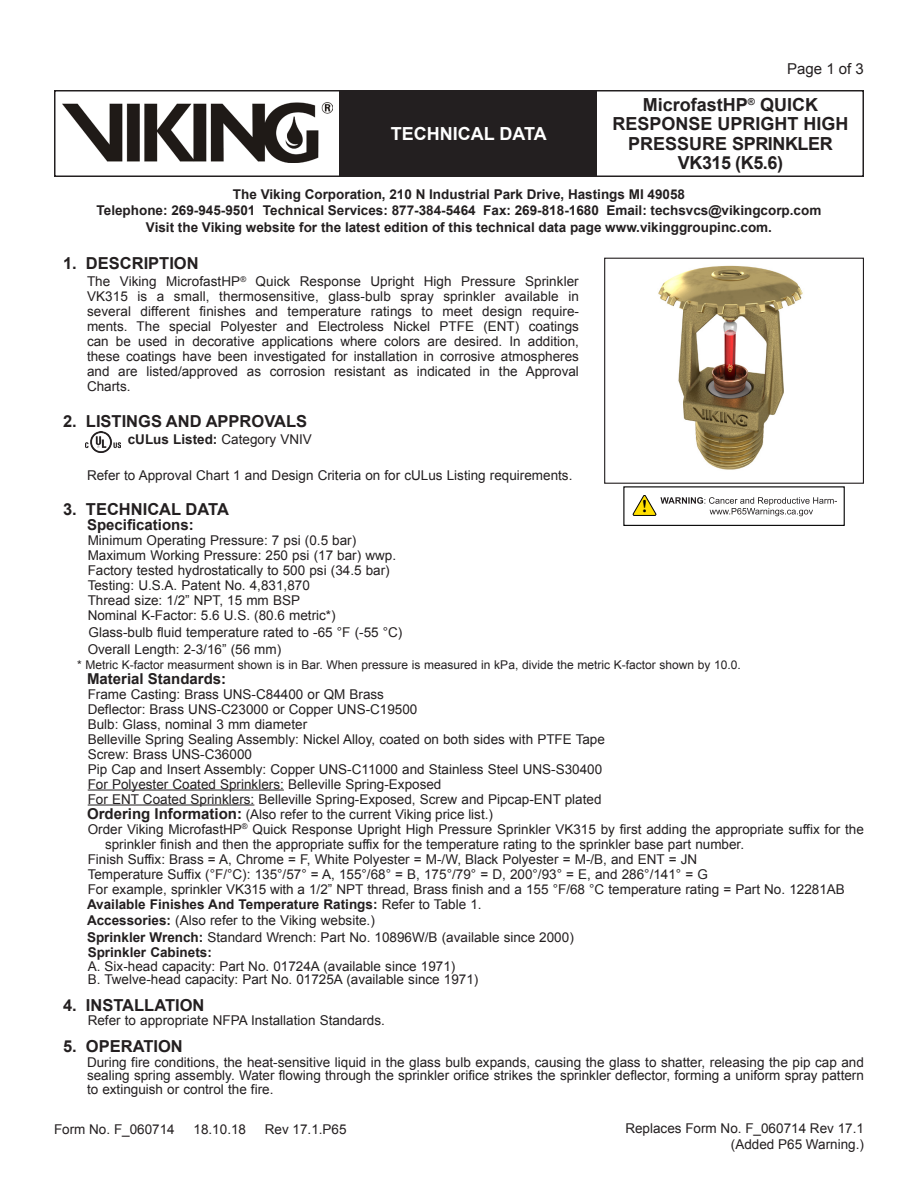
<style>
.page{position:relative;width:918px;height:1188px;background:#fff}
.page>*{position:absolute;margin:0;border:0;box-sizing:border-box;transform-origin:0 0}
.t1{font:700 18px/19.5px "Arial";color:#231f20;text-align:center}
.t2{font:700 18px "Arial";color:#fff}
.Heading{font:700 16.5px "Arial";color:#231f20}
.Heading_2{font:700 15px "Arial";color:#231f20}
.t3{font:15px "Arial";color:#231f20}
.Technical_Data{font:13.5px/15px "Arial";color:#231f20}
.Body_Text{font:13.5px/15px "Arial";color:#231f20;text-align:justify}
.Body_Text-2{font:700 13.5px/16.2px "Arial";color:#231f20;text-align:center}
.Heading_2-2{font:13.5px "Arial";color:#231f20}
.Right_Date{font:13.5px "Arial";color:#231f20}
.Asterisk_2{font:13.5px "Arial";color:#231f20}
.Approval_Text{font:700 13.5px "Arial";color:#231f20}
.Technical_Data-2{font:700 13.5px "Arial";color:#231f20}
.Technical_Data-3{font:12px "Arial";color:#231f20}
.s1{font-weight:400}
.s2{font-weight:700;font-size:15px}
.s3{font-weight:700}
</style>
<div class="page">
<div style="left:54px;top:90px;width:810px;height:87px;border:2px solid #231f20"></div>
<div style="left:340px;top:91px;width:257px;height:85px;background:#231f20"></div>
<img style="left:63px;top:102px;width:269px;height:60px">
<hr style="left:88px;top:790px;width:196px;height:1px;background:#231f20">
<hr style="left:88px;top:805px;width:166px;height:1px;background:#231f20">
<div style="left:604px;top:258px;width:260px;height:226px;border:1px solid #231f20"></div>
<img style="left:658px;top:265px;width:145px;height:205px">
<img style="left:86px;top:432px;width:34px;height:21px">
<svg style="left:632px;top:495px;width:205px;height:21px"></svg>
<h1 class="t2" style="left:391px;top:121px;width:157px">TECHNICAL DATA</h1>
<p class="t3" style="left:787px;top:59px;width:78px">Page 1 of 3</p>
<h1 class="t1" style="left:612px;top:95px;width:238px">MicrofastHP<sup>®</sup> QUICK<br>RESPONSE UPRIGHT HIGH<br>PRESSURE SPRINKLER<br>VK315 (K5.6)</h1>
<p class="Body_Text-2" style="left:97px;top:187px;width:726px">The Viking Corporation, 210 N Industrial Park Drive, Hastings MI 49058<br>Telephone: 269-945-9501 Technical Services: 877-384-5464 Fax: 269-818-1680 Email: techsvcs@vikingcorp.com<br>Visit the Viking website for the latest edition of this technical data page www.vikinggroupinc.com.</p>
<p class="Heading" style="left:63px;top:253px;width:137px">1. DESCRIPTION</p>
<p class="Body_Text" style="left:87px;top:274px;width:493px">The Viking MicrofastHP<sup>®</sup> Quick Response Upright High Pressure Sprinkler VK315 is a small, thermosensitive, glass-bulb spray sprinkler available in several different finishes and temperature ratings to meet design require&shy;ments. The special Polyester and Electroless Nickel PTFE (ENT) coatings can be used in decorative applications where colors are desired. In addition, these coatings have been investigated for installation in corrosive atmospheres and are listed/approved as corrosion resistant as indicated in the Approval Charts.</p>
<p class="Heading" style="left:63px;top:410px;width:246px">2. LISTINGS AND APPROVALS</p>
<p class="Approval_Text" style="left:128px;top:430px;width:186px">cULus Listed: <span class="s1">Category VNIV</span></p>
<p class="Body_Text" style="left:87px;top:468px;width:487px">Refer to Approval Chart 1 and Design Criteria on for cULus Listing requirements.</p>
<p class="Heading" style="left:63px;top:499px;width:167px">3. TECHNICAL DATA</p>
<p class="Heading_2" style="left:87px;top:515px;width:108px">Specifications:</p>
<p class="Technical_Data" style="left:88px;top:533px;width:270px">Minimum Operating Pressure: 7 psi (0.5 bar)</p>
<p class="Technical_Data" style="left:88px;top:548px;width:310px">Maximum Working Pressure: 250 psi (17 bar) wwp.</p>
<p class="Technical_Data" style="left:88px;top:563px;width:304px">Factory tested hydrostatically to 500 psi (34.5 bar)</p>
<p class="Technical_Data" style="left:88px;top:578px;width:224px">Testing: U.S.A. Patent No. 4,831,870</p>
<p class="Technical_Data" style="left:88px;top:593px;width:214px">Thread size: 1/2” NPT, 15 mm BSP</p>
<p class="Technical_Data" style="left:88px;top:608px;width:249px">Nominal K-Factor: 5.6 U.S. (80.6 metric*)</p>
<p class="Asterisk_2" style="left:89px;top:623px;width:315px">Glass-bulb fluid temperature rated to -65 °F (-55 °C)</p>
<p class="Technical_Data" style="left:88px;top:641px;width:195px">Overall Length: 2-3/16” (56 mm)</p>
<p class="Technical_Data-3" style="left:77px;top:657px;width:665px">* Metric K-factor measurment shown is in Bar. When pressure is measured in kPa, divide the metric K-factor shown by 10.0.</p>
<p class="Heading_2" style="left:87px;top:668px;width:141px">Material Standards:</p>
<p class="Technical_Data" style="left:88px;top:686px;width:298px">Frame Casting: Brass UNS-C84400 or QM Brass</p>
<p class="Technical_Data" style="left:88px;top:701px;width:331px">Deflector: Brass UNS-C23000 or Copper UNS-C19500</p>
<p class="Technical_Data" style="left:88px;top:716px;width:221px">Bulb: Glass, nominal 3 mm diameter</p>
<p class="Technical_Data" style="left:88px;top:731px;width:519px">Belleville Spring Sealing Assembly: Nickel Alloy, coated on both sides with PTFE Tape</p>
<p class="Technical_Data" style="left:88px;top:746px;width:166px">Screw: Brass UNS-C36000</p>
<p class="Technical_Data" style="left:88px;top:761px;width:516px">Pip Cap and Insert Assembly: Copper UNS-C11000 and Stainless Steel UNS-S30400</p>
<p class="Technical_Data" style="left:88px;top:776px;width:355px">For Polyester Coated Sprinklers: Belleville Spring-Exposed</p>
<p class="Technical_Data" style="left:88px;top:791px;width:515px">For ENT Coated Sprinklers: Belleville Spring-Exposed, Screw and Pipcap-ENT plated</p>
<p class="Heading_2-2" style="left:87px;top:805px;width:408px"><span class="s2">Ordering Information:</span> (Also refer to the current Viking price list.)</p>
<p class="Technical_Data" style="left:105px;top:821px;width:760px;text-indent:-17px">Order Viking MicrofastHP<sup>®</sup> Quick Response Upright High Pressure Sprinkler VK315 by first adding the appropriate suffix for the sprinkler finish and then the appropriate suffix for the temperature rating to the sprinkler base part number.</p>
<p class="Technical_Data" style="left:88px;top:851px;width:611px">Finish Suffix: Brass = A, Chrome = F, White Polyester = M-/W, Black Polyester = M-/B, and ENT = JN</p>
<p class="Technical_Data" style="left:88px;top:866px;width:622px">Temperature Suffix (°F/°C): 135°/57° = A, 155°/68° = B, 175°/79° = D, 200°/93° = E, and 286°/141° = G</p>
<p class="Technical_Data" style="left:88px;top:881px;width:759px">For example, sprinkler VK315 with a 1/2” NPT thread, Brass finish and a 155 °F/68 °C temperature rating = Part No. 12281AB</p>
<p class="Body_Text-2" style="left:87px;top:896px;width:396px">Available Finishes And Temperature Ratings: <span class="s1">Refer to Table 1.</span></p>
<p class="Body_Text" style="left:87px;top:913px;width:289px"><span class="s3">Accessories:</span> (Also refer to the Viking website.)</p>
<p class="Body_Text" style="left:87px;top:930px;width:488px"><span class="s3">Sprinkler Wrench:</span> Standard Wrench: Part No. 10896W/B (available since 2000)</p>
<p class="Technical_Data-2" style="left:88px;top:944px;width:126px">Sprinkler Cabinets:</p>
<p class="Technical_Data" style="left:88px;top:959px;width:369px">A. Six-head capacity: Part No. 01724A (available since 1971)</p>
<p class="Technical_Data" style="left:88px;top:972px;width:392px">B. Twelve-head capacity: Part No. 01725A (available since 1971)</p>
<p class="Heading" style="left:63px;top:995px;width:143px">4. INSTALLATION</p>
<p class="Technical_Data" style="left:88px;top:1013px;width:299px">Refer to appropriate NFPA Installation Standards.</p>
<p class="Heading" style="left:63px;top:1035px;width:121px">5. OPERATION</p>
<p class="Body_Text" style="left:87px;top:1056px;width:778px;line-height:13.5px">During fire conditions, the heat-sensitive liquid in the glass bulb expands, causing the glass to shatter, releasing the pip cap and sealing spring assembly. Water flowing through the sprinkler orifice strikes the sprinkler deflector, forming a uniform spray pattern to extinguish or control the fire.</p>
<p class="Right_Date" style="left:625px;top:1119px;width:240px">Replaces Form No. F_060714 Rev 17.1</p>
<p class="Right_Date" style="left:731px;top:1135px;width:135px">(Added P65 Warning.)</p>
<p class="Body_Text" style="left:54px;top:1121px;width:122px">Form No. F_060714</p>
<p class="Body_Text" style="left:194px;top:1121px;width:54px">18.10.18</p>
<p class="Body_Text" style="left:265px;top:1121px;width:83px">Rev 17.1.P65</p>
</div>
